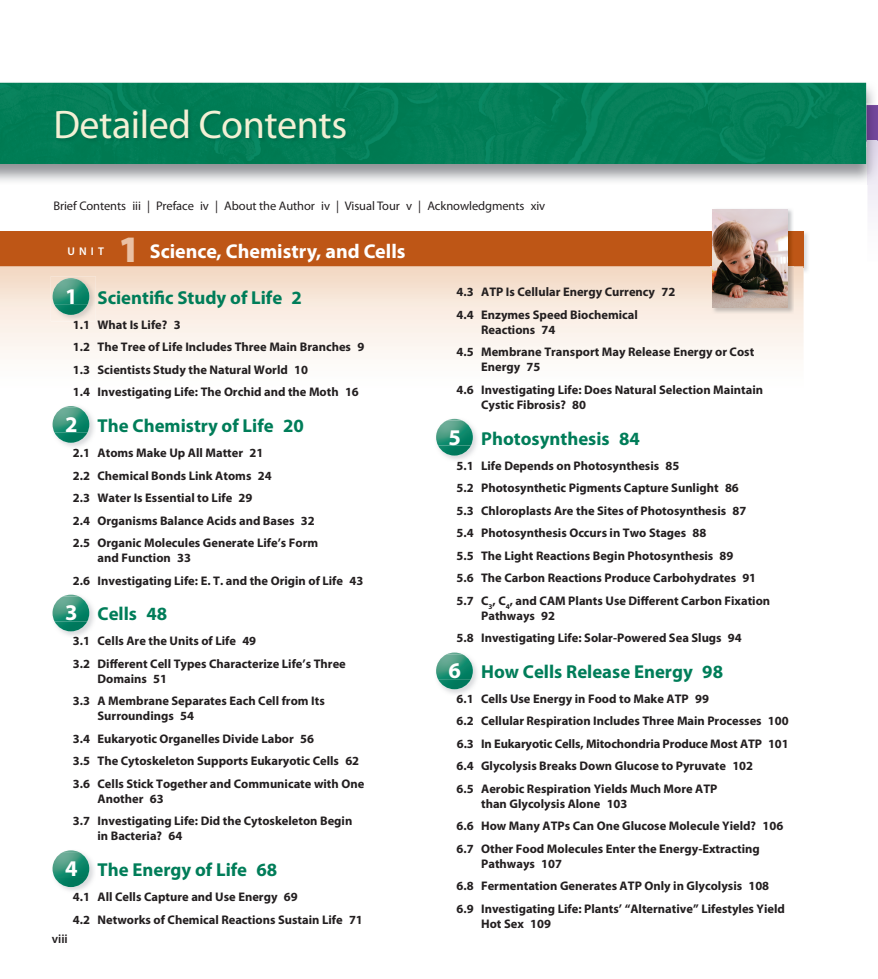
<style>
.page{position:relative;width:878px;height:979px;background:#fff}
.page>*{position:absolute;margin:0;border:0;box-sizing:border-box;transform-origin:0 0}
.t1{font:40px "Myriad Pro";letter-spacing:-.01em;color:#f3f0d5}
.t2{font:700 20px "Myriad Pro";color:#fff}
.t3{font:700 18.75px "Myriad Pro";color:#007d59}
.t4{font:700 12.5px/22.5px "Myriad Pro";color:#231f20}
.t5{font:12.5px "Myriad Pro";letter-spacing:-.005em;color:#231f20}
.t6{font:600 12.5px "Myriad Pro";color:#231f20}
.t7{font:600 11.25px "Myriad Pro";color:#fff}
.s1{font-weight:900;font-size:37.5px;color:#eac1a4}
.s2{font-size:22.5px;color:#fff}
</style>
<div class="page">
<div style="left:866px;top:105px;width:12px;height:36px;background:#73479c"></div>
<img style="left:867px;top:140px;width:11px;height:77px">
<img style="left:0;top:231px;width:808px;height:42px">
<div style="left:0;top:232px;width:803px;height:36px;background:#be5616"></div>
<img style="left:0;top:266px;width:803px;height:92px">
<img style="left:866px;top:103px;width:10px;height:2px">
<img style="left:866px;top:105px;width:10px;height:79px">
<img style="left:0;top:83px;width:866px;height:81px">
<img style="left:710px;top:209px;width:83px;height:104px">
<img style="left:713px;top:209px;width:75px;height:99px">
<img style="left:51px;top:276px;width:45px;height:45px">
<svg style="left:63px;top:278px;width:16px;height:2px"></svg>
<img style="left:55px;top:305px;width:32px;height:10px">
<img style="left:53px;top:280px;width:36px;height:25px">
<img style="left:52px;top:407px;width:42px;height:40px">
<svg style="left:63px;top:406px;width:16px;height:2px"></svg>
<img style="left:55px;top:433px;width:32px;height:10px">
<img style="left:53px;top:408px;width:36px;height:25px">
<img style="left:52px;top:594px;width:42px;height:42px">
<svg style="left:63px;top:595px;width:16px;height:1px"></svg>
<img style="left:54px;top:621px;width:33px;height:10px">
<img style="left:53px;top:596px;width:36px;height:25px">
<img style="left:52px;top:859px;width:42px;height:32px">
<svg style="left:63px;top:850px;width:16px;height:2px"></svg>
<img style="left:54px;top:877px;width:33px;height:10px">
<img style="left:53px;top:852px;width:36px;height:25px">
<svg style="left:446px;top:419px;width:16px;height:2px"></svg>
<img style="left:438px;top:445px;width:33px;height:11px">
<img style="left:436px;top:421px;width:37px;height:24px">
<img style="left:437px;top:662px;width:40px;height:32px">
<svg style="left:447px;top:652px;width:15px;height:2px"></svg>
<img style="left:438px;top:679px;width:33px;height:10px">
<img style="left:436px;top:654px;width:37px;height:25px">
<img style="left:56px;top:109px;width:294px;height:34px">
<h1 class="t1" style="left:53px;top:110px;width:295px">Detailed Contents</h1>
<p class="t5" style="left:53px;top:201px;width:493px">Brief Contents iii | Preface iv | About the Author iv | Visual Tour v | Acknowledgments xiv</p>
<p class="t7" style="left:67px;top:247px;width:38px">UNIT</p>
<h2 class="t2" style="left:118px;top:243px;width:289px"><span class="s1">1</span> Science, Chemistry, and Cells</h2>
<h3 class="t3" style="left:65px;top:290px;width:238px"><span class="s2">1</span> Scientific Study of Life 2</h3>
<p class="t4" style="left:73px;top:314px;width:293px">1.1 What Is Life? 3<br>1.2 The Tree of Life Includes Three Main Branches 9<br>1.3 Scientists Study the Natural World 10<br>1.4 Investigating Life: The Orchid and the Moth 16</p>
<h3 class="t3" style="left:65px;top:418px;width:240px"><span class="s2">2</span> The Chemistry of Life 20</h3>
<p class="t4" style="left:73px;top:443px;width:247px">2.1 Atoms Make Up All Matter 21<br>2.2 Chemical Bonds Link Atoms 24<br>2.3 Water Is Essential to Life 29<br>2.4 Organisms Balance Acids and Bases 32<br>2.5 Organic Molecules Generate Life’s Form</p>
<p class="t4" style="left:73px;top:548px;width:292px;text-indent:25px">and Function 33<br>2.6 Investigating Life: E. T. and the Origin of Life 43</p>
<h3 class="t3" style="left:65px;top:607px;width:104px"><span class="s2">3</span> Cells 48</h3>
<p class="t4" style="left:73px;top:631px;width:274px">3.1 Cells Are the Units of Life 49<br>3.2 Different Cell Types Characterize Life’s Three</p>
<p class="t4" style="left:73px;top:668px;width:253px;text-indent:25px">Domains 51<br>3.3 A Membrane Separates Each Cell from Its</p>
<p class="t4" style="left:73px;top:706px;width:293px;text-indent:25px">Surroundings 54<br>3.4 Eukaryotic Organelles Divide Labor 56<br>3.5 The Cytoskeleton Supports Eukaryotic Cells 62<br>3.6 Cells Stick Together and Communicate with One</p>
<p class="t4" style="left:73px;top:788px;width:281px;text-indent:25px">Another 63<br>3.7 Investigating Life: Did the Cytoskeleton Begin</p>
<p class="t4" style="left:98px;top:826px;width:86px">in Bacteria? 64</p>
<h3 class="t3" style="left:65px;top:862px;width:214px"><span class="s2">4</span> The Energy of Life 68</h3>
<p class="t4" style="left:73px;top:887px;width:291px">4.1 All Cells Capture and Use Energy 69<br>4.2 Networks of Chemical Reactions Sustain Life 71</p>
<p class="t6" style="left:52px;top:934px;width:17px">viii</p>
<p class="t4" style="left:456px;top:282px;width:220px">4.3 ATP Is Cellular Energy Currency 72<br>4.4 Enzymes Speed Biochemical</p>
<p class="t4" style="left:456px;top:319px;width:299px;text-indent:25px">Reactions 74<br>4.5 Membrane Transport May Release Energy or Cost</p>
<p class="t4" style="left:456px;top:357px;width:308px;text-indent:25px">Energy 75<br>4.6 Investigating Life: Does Natural Selection Maintain</p>
<p class="t4" style="left:481px;top:394px;width:106px">Cystic Fibrosis? 80</p>
<h3 class="t3" style="left:448px;top:431px;width:193px"><span class="s2">5</span> Photosynthesis 84</h3>
<p class="t4" style="left:456px;top:455px;width:315px">5.1 Life Depends on Photosynthesis 85<br>5.2 Photosynthetic Pigments Capture Sunlight 86<br>5.3 Chloroplasts Are the Sites of Photosynthesis 87<br>5.4 Photosynthesis Occurs in Two Stages 88<br>5.5 The Light Reactions Begin Photosynthesis 89<br>5.6 The Carbon Reactions Produce Carbohydrates 91<br>5.7 C <sub>3</sub>, C<sub>4</sub>, and CAM Plants Use Different Carbon Fixation</p>
<p class="t4" style="left:456px;top:605px;width:287px;text-indent:25px">Pathways 92<br>5.8 Investigating Life: Solar-Powered Sea Slugs 94</p>
<h3 class="t3" style="left:448px;top:664px;width:276px"><span class="s2">6</span> How Cells Release Energy 98</h3>
<p class="t4" style="left:456px;top:688px;width:334px">6.1 Cells Use Energy in Food to Make ATP 99<br>6.2 Cellular Respiration Includes Three Main Processes 100<br>6.3 In Eukaryotic Cells, Mitochondria Produce Most ATP 101<br>6.4 Glycolysis Breaks Down Glucose to Pyruvate 102<br>6.5 Aerobic Respiration Yields Much More ATP</p>
<p class="t4" style="left:456px;top:793px;width:328px;text-indent:25px">than Glycolysis Alone 103<br>6.6 How Many ATPs Can One Glucose Molecule Yield? 106<br>6.7 Other Food Molecules Enter the Energy-Extracting</p>
<p class="t4" style="left:456px;top:853px;width:330px;text-indent:25px">Pathways 107<br>6.8 Fermentation Generates ATP Only in Glycolysis 108<br>6.9 Investigating Life: Plants’ “Alternative” Lifestyles Yield</p>
<p class="t4" style="left:481px;top:913px;width:71px">Hot Sex 109</p>
</div>
